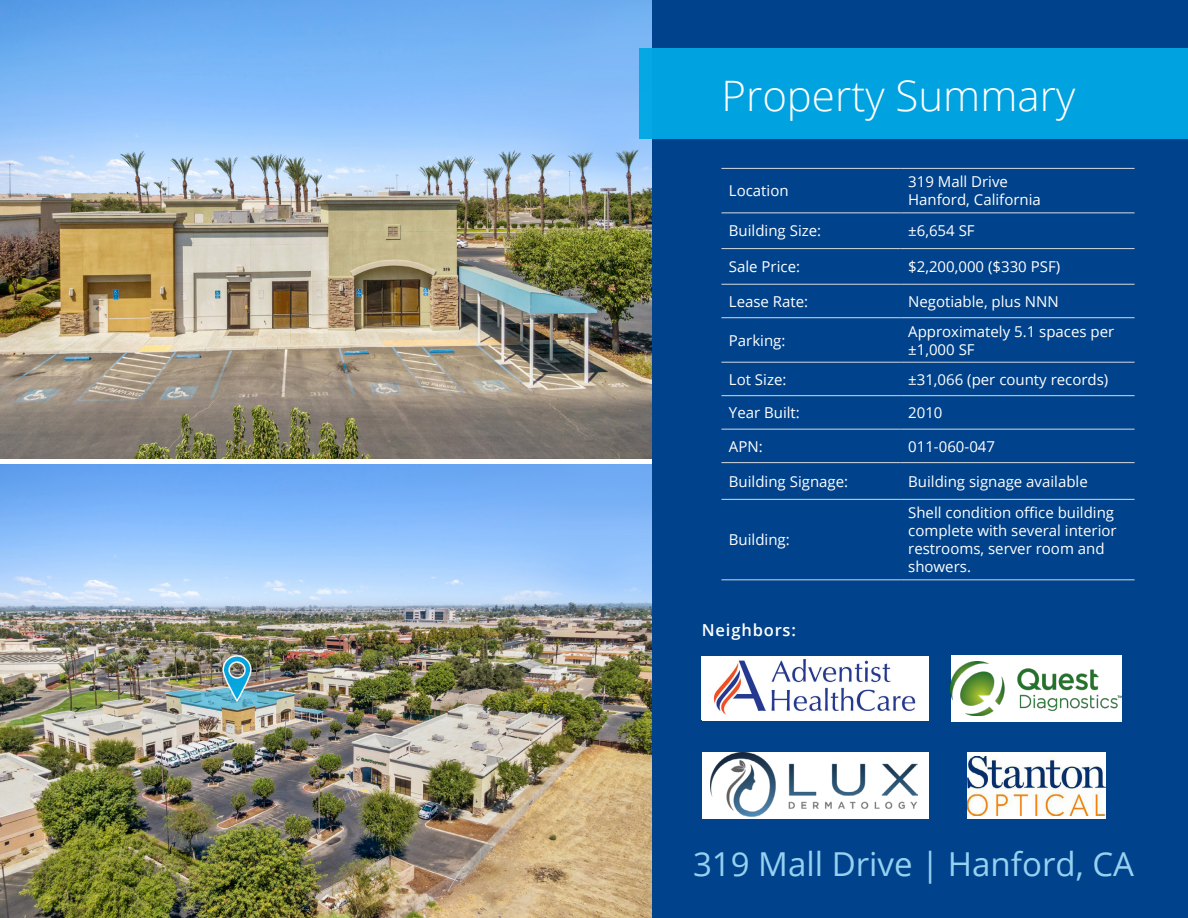
<style>
.page{position:relative;width:1188px;height:918px;background:#fff}
.page>*{position:absolute;margin:0;border:0;box-sizing:border-box;transform-origin:0 0}
.t1{font:300 42px "Open Sans";color:#fff}
.t2{font:33px "Open Sans";color:#96d1f2}
.t3{font:600 16.5px "Open Sans";letter-spacing:.05em;color:#fff}
.t4{font:15px/18px "Open Sans";color:#fff}
</style>
<div class="page">
<img style="left:0;top:0;width:652px;height:459px">
<img style="left:0;top:464px;width:652px;height:454px">
<img style="left:164px;top:654px;width:131px;height:57px">
<div style="left:652px;top:0;width:536px;height:918px;background:#00438c"></div>
<hr style="left:721px;top:168px;width:180px;height:1px;background:#d8dadd">
<hr style="left:901px;top:168px;width:234px;height:1px;background:#d8dadd">
<hr style="left:721px;top:212px;width:180px;height:1px;background:#d8dadd">
<hr style="left:901px;top:212px;width:234px;height:1px;background:#d8dadd">
<hr style="left:721px;top:248px;width:180px;height:1px;background:#d8dadd">
<hr style="left:901px;top:248px;width:234px;height:1px;background:#d8dadd">
<hr style="left:721px;top:284px;width:180px;height:1px;background:#d8dadd">
<hr style="left:901px;top:284px;width:234px;height:1px;background:#d8dadd">
<hr style="left:721px;top:317px;width:180px;height:1px;background:#d8dadd">
<hr style="left:901px;top:317px;width:234px;height:1px;background:#d8dadd">
<hr style="left:721px;top:362px;width:180px;height:1px;background:#d8dadd">
<hr style="left:901px;top:362px;width:234px;height:1px;background:#d8dadd">
<hr style="left:721px;top:395px;width:180px;height:1px;background:#d8dadd">
<hr style="left:901px;top:395px;width:234px;height:1px;background:#d8dadd">
<hr style="left:721px;top:429px;width:180px;height:1px;background:#d8dadd">
<hr style="left:901px;top:429px;width:234px;height:1px;background:#d8dadd">
<hr style="left:721px;top:462px;width:180px;height:1px;background:#d8dadd">
<hr style="left:901px;top:462px;width:234px;height:1px;background:#d8dadd">
<hr style="left:721px;top:499px;width:180px;height:1px;background:#d8dadd">
<hr style="left:901px;top:499px;width:234px;height:1px;background:#d8dadd">
<hr style="left:721px;top:579px;width:180px;height:1px;background:#d8dadd">
<hr style="left:901px;top:579px;width:234px;height:1px;background:#d8dadd">
<img style="left:702px;top:657px;width:227px;height:63px">
<div style="left:951px;top:655px;width:171px;height:67px;background:#fff"></div>
<img style="left:951px;top:661px;width:171px;height:55px">
<div style="left:702px;top:752px;width:227px;height:67px;background:#fff"></div>
<img style="left:711px;top:752px;width:207px;height:65px">
<div style="left:967px;top:752px;width:139px;height:67px;background:#fff"></div>
<img style="left:967px;top:756px;width:139px;height:59px">
<div style="left:639px;top:49px;width:549px;height:90px;background:#00a8e4"></div>
<h1 class="t1" style="left:721px;top:67px;width:355px">Property Summary</h1>
<p class="t4" style="left:729px;top:182px;width:61px">Location</p>
<p class="t4" style="left:908px;top:173px;width:134px">319 Mall Drive<br>Hanford, California</p>
<p class="t4" style="left:729px;top:222px;width:94px">Building Size:</p>
<p class="t4" style="left:908px;top:222px;width:68px">±6,654 SF</p>
<p class="t4" style="left:729px;top:257px;width:73px">Sale Price:</p>
<p class="t4" style="left:908px;top:257px;width:153px">$2,200,000 ($330 PSF)</p>
<p class="t4" style="left:729px;top:292px;width:81px">Lease Rate:</p>
<p class="t4" style="left:908px;top:292px;width:152px">Negotiable, plus NNN</p>
<p class="t4" style="left:729px;top:331px;width:58px">Parking:</p>
<p class="t4" style="left:908px;top:322px;width:208px">Approximately 5.1 spaces per ±1,000 SF</p>
<p class="t4" style="left:729px;top:370px;width:59px">Lot Size:</p>
<p class="t4" style="left:908px;top:370px;width:202px">±31,066 (per county records)</p>
<p class="t4" style="left:729px;top:403px;width:72px">Year Built:</p>
<p class="t4" style="left:908px;top:403px;width:36px">2010</p>
<p class="t4" style="left:729px;top:437px;width:35px">APN:</p>
<p class="t4" style="left:908px;top:437px;width:88px">011-060-047</p>
<p class="t4" style="left:729px;top:472px;width:121px">Building Signage:</p>
<p class="t4" style="left:908px;top:472px;width:181px">Building signage available</p>
<p class="t4" style="left:729px;top:531px;width:62px">Building:</p>
<p class="t3" style="left:702px;top:619px;width:96px">Neighbors:</p>
<p class="t4" style="left:908px;top:504px;width:210px">Shell condition office building complete with several interior restrooms, server room and showers.</p>
<h2 class="t2" style="left:693px;top:842px;width:443px">319 Mall Drive | Hanford, CA</h2>
</div>
